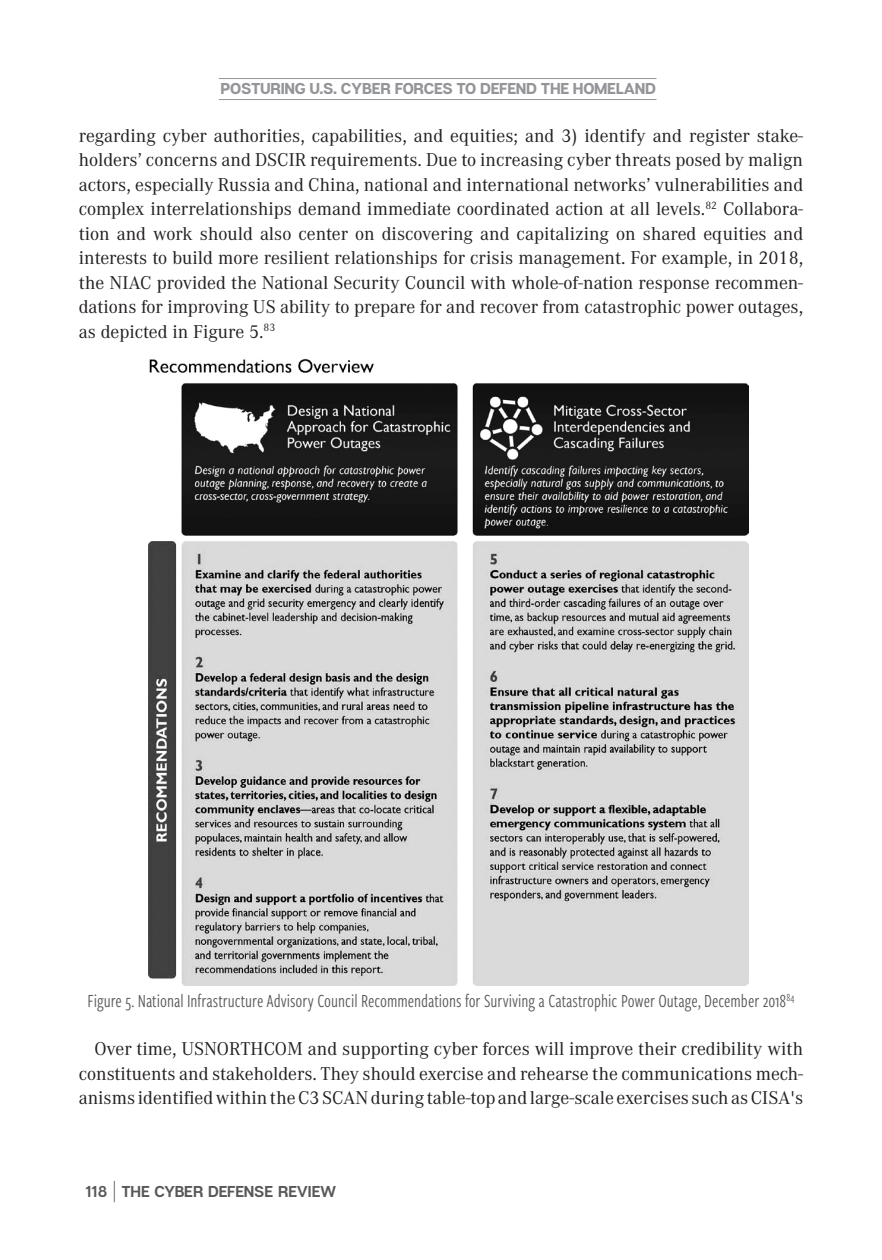
<style>
.page{position:relative;width:882px;height:1260px;background:#fff}
.page>*{position:absolute;margin:0;border:0;box-sizing:border-box;transform-origin:0 0}
.t1{font:19.25px/24.5px "Corporate A Pro";color:#231f20;text-align:justify}
.t2{font:19.25px "Freight Sans Cmp Pro";color:#57585a}
.t3{font:800 15.75px "Articulat CF";letter-spacing:-.02em;color:#939598}
.t4{font:700 15.75px "Articulat CF";letter-spacing:-.015em;color:#57585a}
.s1{font-family:"Bebas Neue";font-weight:300;font-size:29.75px;color:#231f20}
</style>
<div class="page">
<hr style="left:219px;top:78px;width:437px;height:1px;background:#939598">
<hr style="left:219px;top:99px;width:437px;height:1px;background:#939598">
<img style="left:149px;top:359px;width:600px;height:626px">
<p class="t3" style="left:221px;top:79px;width:437px">POSTURING U.S. CYBER FORCES TO DEFEND THE HOMELAND</p>
<p class="t1" style="left:79px;top:122px;width:726px">regarding cyber authorities, capabilities, and equities; and 3) identify and register stake&shy;holders’ concerns and DSCIR requirements. Due to increasing cyber threats posed by malign actors, especially Russia and China, national and international networks’ vulnerabilities and complex interrelationships demand immediate coordinated action at all levels.<sup>82</sup> Collabora&shy;tion and work should also center on discovering and capitalizing on shared equities and interests to build more resilient relationships for crisis management. For example, in 2018, the NIAC provided the National Security Council with whole-of-nation response recommen&shy;dations for improving US ability to prepare for and recover from catastrophic power outages, as depicted in Figure 5.<sup>83</sup></p>
<p class="t2" style="left:87px;top:988px;width:709px">Figure 5. National Infrastructure Advisory Council Recommendations for Surviving a Catastrophic Power Outage, December 2018<sup>84</sup></p>
<p class="t1" style="left:79px;top:1036px;width:726px;text-indent:16px">Over time, USNORTHCOM and supporting cyber forces will improve their credibility with constituents and stakeholders. They should exercise and rehearse the communications mech&shy;anisms identified within the C3 SCAN during table-top and large-scale exercises such as CISA's</p>
<p class="t4" style="left:85px;top:1182px;width:252px">118 <span class="s1">|</span> THE CYBER DEFENSE REVIEW</p>
</div>
